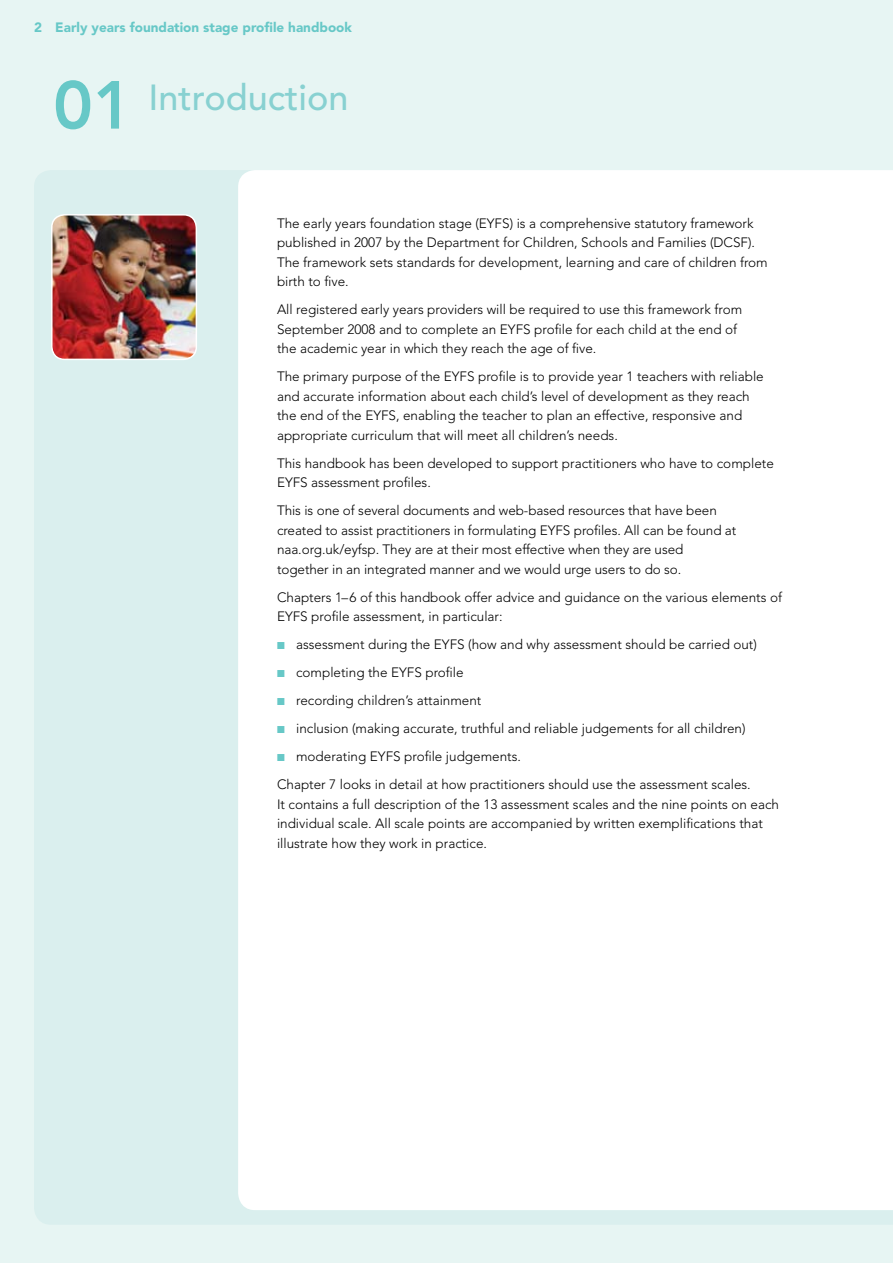
<style>
.page{position:relative;width:893px;height:1263px;background:#e7f5f3}
.page>*{position:absolute;margin:0;border:0;box-sizing:border-box;transform-origin:0 0}
.t1{font:500 36px "Avenir";color:#88d1d1}
.t2{font:300 13.5px/19.5px "Avenir";color:#000}
.t3{font:900 13.5px "Avenir";color:#67c8c7}
.s1{font-weight:800;font-size:67.2px;color:#67c8c7}
.s2{color:#67c8c7}
</style>
<div class="page">
<div style="left:34px;top:170px;width:858px;height:1054px;background:#daefee"></div>
<div style="left:238px;top:170px;width:654px;height:1040px;background:#fff"></div>
<svg style="left:892px;top:170px;width:1px;height:1054px"></svg>
<img style="left:52px;top:215px;width:144px;height:144px">
<div style="left:51px;top:214px;width:146px;height:146px;border:2px solid #fff;border-radius:13px"></div>
<p class="t3" style="left:34px;top:19px;width:319px">2 Early years foundation stage profile handbook</p>
<h1 class="t1" style="left:53px;top:77px;width:297px"><span class="s1">01</span> Introduction</h1>
<p class="t2" style="left:277px;top:213px;width:492px">The early years foundation stage (EYFS) is a comprehensive statutory framework published in 2007 by the Department for Children, Schools and Families (DCSF).<br>The framework sets standards for development, learning and care of children from birth to five.</p>
<p class="t2" style="left:277px;top:300px;width:467px">All registered early years providers will be required to use this framework from<br>September 2008 and to complete an EYFS profile for each child at the end of the academic year in which they reach the age of five.</p>
<p class="t2" style="left:277px;top:367px;width:488px">The primary purpose of the EYFS profile is to provide year 1 teachers with reliable and accurate information about each child’s level of development as they reach the end of the EYFS, enabling the teacher to plan an effective, responsive and appropriate curriculum that will meet all children’s needs.</p>
<p class="t2" style="left:277px;top:453px;width:498px">This handbook has been developed to support practitioners who have to complete<br>EYFS assessment profiles.</p>
<p class="t2" style="left:277px;top:501px;width:461px">This is one of several documents and web-based resources that have been created to assist practitioners in formulating EYFS profiles. All can be found at naa.org.uk/eyfsp. They are at their most effective when they are used together in an integrated manner and we would urge users to do so.</p>
<p class="t2" style="left:277px;top:587px;width:507px">Chapters 1– 6 of this handbook offer advice and guidance on the various elements of<br>EYFS profile assessment, in particular:</p>
<p class="t2" style="left:277px;top:635px;width:481px"><span class="s2">■</span> assessment during the EYFS (how and why assessment should be carried out)</p>
<p class="t2" style="left:277px;top:663px;width:188px"><span class="s2">■</span> completing the EYFS profile</p>
<p class="t2" style="left:277px;top:691px;width:206px"><span class="s2">■</span> recording children’s attainment</p>
<p class="t2" style="left:277px;top:719px;width:470px"><span class="s2">■</span> inclusion (making accurate, truthful and reliable judgements for all children)</p>
<p class="t2" style="left:277px;top:743px;width:475px;line-height:28px"><span class="s2">■</span> moderating EYFS profile judgements.<br>Chapter 7 looks in detail at how practitioners should use the assessment scales.</p>
<p class="t2" style="left:277px;top:794px;width:504px">It contains a full description of the 13 assessment scales and the nine points on each individual scale. All scale points are accompanied by written exemplifications that illustrate how they work in practice.</p>
</div>
